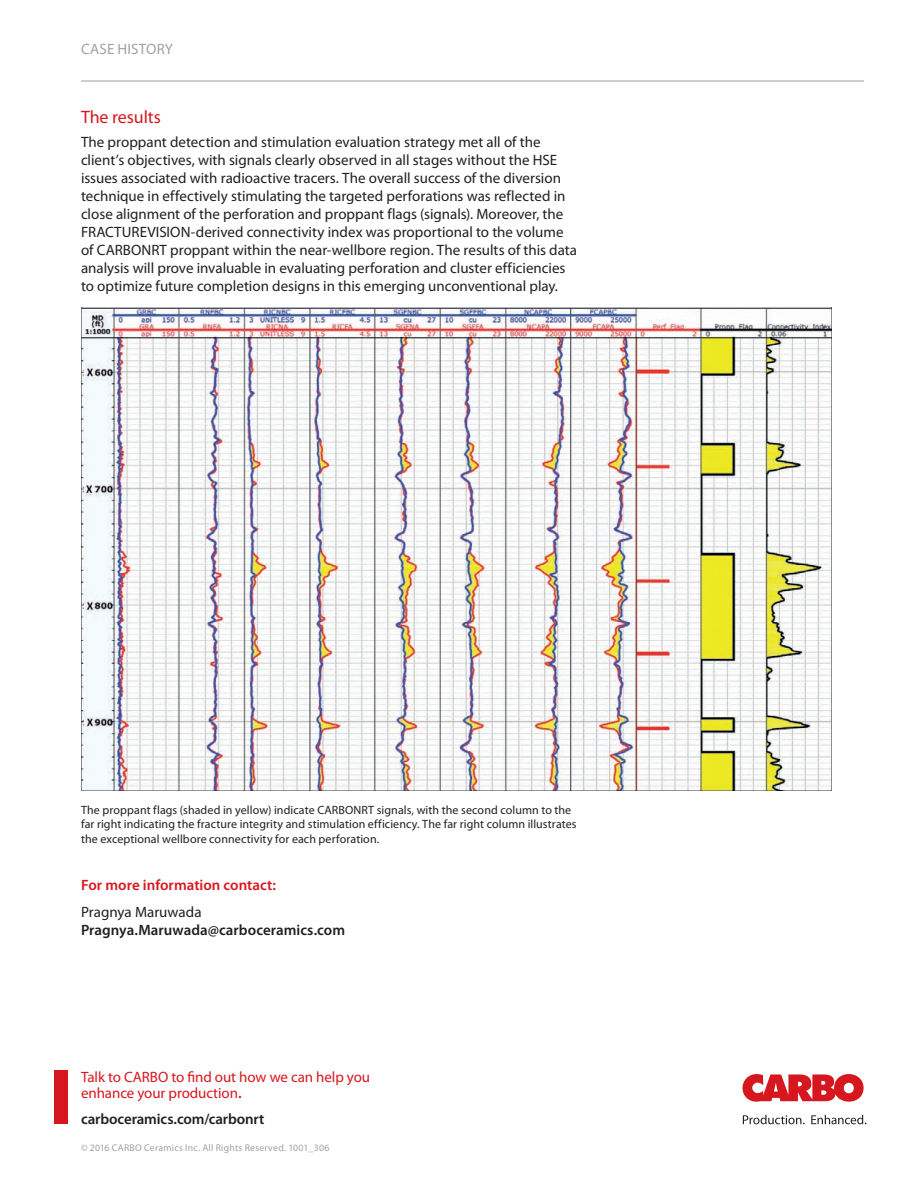
<style>
.page{position:relative;width:918px;height:1188px;background:#fff}
.page>*{position:absolute;margin:0;border:0;box-sizing:border-box;transform-origin:0 0}
.t1{font:18px "Myriad Pro";letter-spacing:-.005em;color:#d7171f}
.t2{font:15px/18px "Myriad Pro";color:#231f20}
.t3{font:600 15px "Myriad Pro";color:#231f20}
.t4{font:15px/16.5px "Myriad Pro";letter-spacing:-.005em;color:#d7171f}
.t5{font:600 15px "Myriad Pro";color:#d7171f}
.t6{font:15px "Myriad Pro";letter-spacing:.015em;color:#a0a1a5}
.t7{font:12px/14.4px "Myriad Pro";letter-spacing:.01em;color:#231f20}
.t8{font:9.75px "Myriad Pro";letter-spacing:.025em;color:#a0a1a5}
.s1{font-weight:600}
</style>
<div class="page">
<div style="left:54px;top:1070px;width:14px;height:54px;background:#d7171f"></div>
<svg style="left:742px;top:1074px;width:122px;height:28px"></svg>
<svg style="left:743px;top:1115px;width:62px;height:9px"></svg>
<svg style="left:811px;top:1115px;width:55px;height:9px"></svg>
<img style="left:81px;top:308px;width:751px;height:483px">
<hr style="left:81px;top:81px;width:783px;height:1px;background:#a0a1a5">
<p class="t6" style="left:81px;top:40px;width:93px">CASE HISTORY</p>
<p class="t1" style="left:81px;top:105px;width:81px">The results</p>
<p class="t2" style="left:81px;top:133px;width:498px">The proppant detection and stimulation evaluation strategy met all of the client’s objectives, with signals clearly observed in all stages without the HSE issues associated with radioactive tracers. The overall success of the diversion technique in effectively stimulating the targeted perforations was reflected in close alignment of the perforation and proppant flags (signals). Moreover, the FRACTUREVISION-derived connectivity index was proportional to the volume of CARBONRT proppant within the near-wellbore region. The results of this data analysis will prove invaluable in evaluating perforation and cluster efficiencies to optimize future completion designs in this emerging unconventional play.</p>
<p class="t7" style="left:81px;top:802px;width:497px">The proppant flags (shaded in yellow) indicate CARBONRT signals, with the second column to the far right indicating the fracture integrity and stimulation efficiency. The far right column illustrates the exceptional wellbore connectivity for each perforation.</p>
<p class="t5" style="left:81px;top:876px;width:197px">For more information contact:</p>
<p class="t2" style="left:81px;top:903px;width:122px">Pragnya Maruwada</p>
<p class="t3" style="left:81px;top:920px;width:266px">Pragnya.Maruwada@carboceramics.com</p>
<p class="t4" style="left:81px;top:1068px;width:291px">Talk to CARBO to find out how we can help you enhance your production<span class="s1">.</span></p>
<p class="t3" style="left:81px;top:1109px;width:185px">carboceramics.com/carbonrt</p>
<p class="t8" style="left:81px;top:1141px;width:250px">© 2016 CARBO Ceramics Inc. All Rights Reserved. 1001_306</p>
</div>
